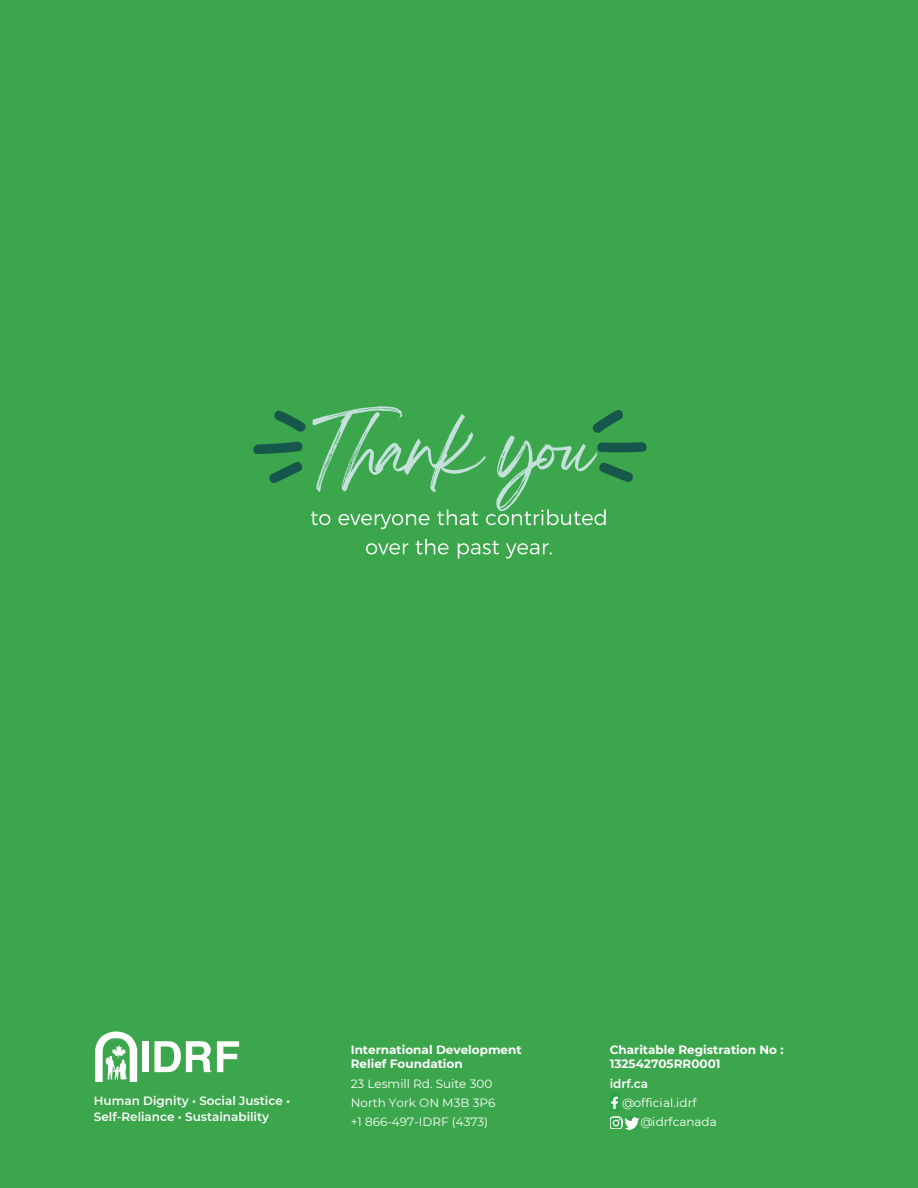
<style>
.page{position:relative;width:918px;height:1188px;background:#3ba64b}
.page>*{position:absolute;margin:0;border:0;box-sizing:border-box;transform-origin:0 0}
.t1{font:12px/19px "Montserrat";color:#fff}
.t2{font:700 12px/14px "Montserrat";color:#fff}
.t3{font:600 12px/16px "Montserrat";color:#fff}
</style>
<div class="page">
<img style="left:625px;top:1118px;width:14px;height:11px">
<svg style="left:610px;top:1117px;width:12px;height:12px"></svg>
<img style="left:610px;top:1094px;width:9px;height:17px">
<div style="left:142px;top:1041px;width:6px;height:31px;background:#fff"></div>
<svg style="left:154px;top:1041px;width:57px;height:31px"></svg>
<svg style="left:217px;top:1041px;width:22px;height:31px"></svg>
<svg style="left:95px;top:1031px;width:42px;height:51px"></svg>
<svg style="left:253px;top:406px;width:394px;height:123px"></svg>
<svg style="left:366px;top:543px;width:42px;height:11px"></svg>
<svg style="left:416px;top:539px;width:33px;height:15px"></svg>
<svg style="left:458px;top:541px;width:41px;height:17px"></svg>
<svg style="left:506px;top:543px;width:46px;height:16px"></svg>
<p class="t3" style="left:94px;top:1092px;width:198px">Human Dignity • Social Justice •<br>Self-Reliance • Sustainability</p>
<p class="t2" style="left:351px;top:1042px;width:172px">International Development<br>Relief Foundation</p>
<p class="t1" style="left:351px;top:1074px;width:146px">23 Lesmill Rd. Suite 300<br>North York ON M3B 3P6 +1 866-497-IDRF (4373)</p>
<p class="t2" style="left:610px;top:1042px;width:175px">Charitable Registration No :<br>132542705RR0001</p>
<p class="t3" style="left:610px;top:1075px;width:40px">idrf.ca</p>
<p class="t1" style="left:641px;top:1093px;width:78px;text-indent:-19px">@official.idrf @idrfcanada</p>
</div>
